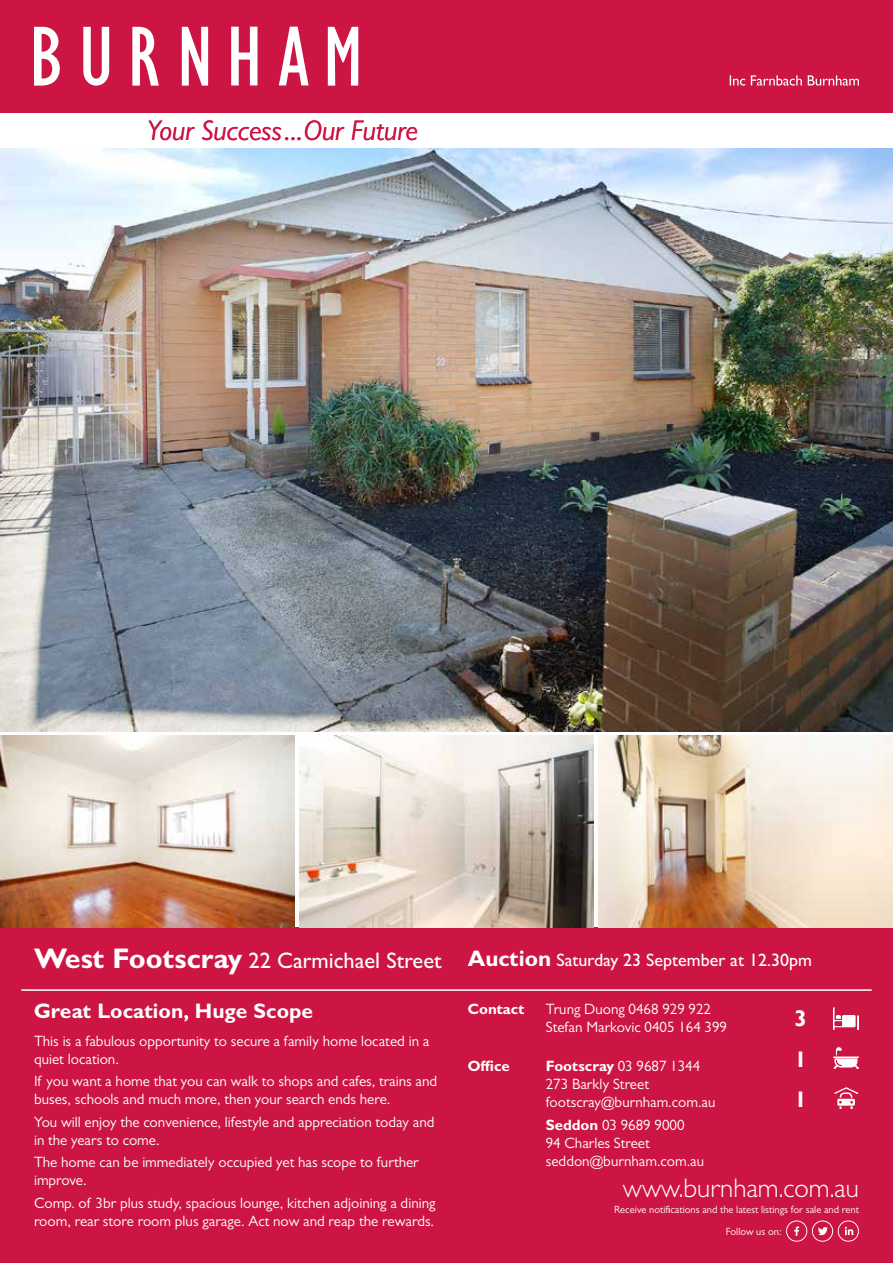
<style>
.page{position:relative;width:893px;height:1263px;background:#fff}
.page>*{position:absolute;margin:0;border:0;box-sizing:border-box;transform-origin:0 0}
.t1{font:italic 28.5px "Gill Sans MT Pro";color:#cd1543}
.t2{font:300 27px "Gill Sans MT Pro";color:#fff}
.t3{font:500 22.5px "Gill Sans MT Pro";color:#fff}
.t4{font:700 22.5px/40.5px "Gill Sans";color:#fff;text-align:justify}
.t5{font:700 21px "Gill Sans MT Pro";color:#fff}
.t6{font:500 18px "Gill Sans MT Pro";color:#fff}
.t7{font:15px/18px "Gill Sans MT Pro";color:#fff}
.t8{font:700 15px "Gill Sans MT Pro";color:#fff}
.t9{font:10.5px/22px "Gill Sans MT Pro";color:#fff}
.s1{font-weight:700;font-size:28.5px}
.s2{font-weight:700;font-size:22.5px}
.s3{font-weight:700}
</style>
<div class="page">
<div style="left:0;top:927px;width:893px;height:336px;background:#cd1543"></div>
<div style="left:0;top:0;width:893px;height:113px;background:#cd1543"></div>
<svg style="left:34px;top:27px;width:26px;height:59px"></svg>
<svg style="left:83px;top:27px;width:26px;height:59px"></svg>
<svg style="left:132px;top:27px;width:27px;height:59px"></svg>
<svg style="left:182px;top:27px;width:26px;height:59px"></svg>
<svg style="left:231px;top:27px;width:26px;height:58px"></svg>
<svg style="left:279px;top:27px;width:30px;height:58px"></svg>
<svg style="left:328px;top:27px;width:30px;height:59px"></svg>
<svg style="left:730px;top:75px;width:129px;height:11px"></svg>
<hr style="left:21px;top:989px;width:851px;height:2px;background:#fff">
<svg style="left:786px;top:1220px;width:73px;height:22px"></svg>
<img style="left:0;top:149px;width:893px;height:582px">
<img style="left:0;top:736px;width:295px;height:191px">
<img style="left:299px;top:736px;width:295px;height:191px">
<img style="left:598px;top:736px;width:295px;height:191px">
<h1 class="t1" style="left:147px;top:114px;width:273px">Your Success...Our Future</h1>
<h3 class="t3" style="left:34px;top:947px;width:409px"><span class="s1">West Footscray</span> 22 Carmichael Street</h3>
<h3 class="t5" style="left:34px;top:998px;width:281px">Great Location, Huge Scope</h3>
<p class="t7" style="left:34px;top:1031px;width:397px">This is a fabulous opportunity to secure a family home located in a quiet location.</p>
<p class="t7" style="left:34px;top:1072px;width:405px">If you want a home that you can walk to shops and cafes, trains and buses, schools and much more, then your search ends here.</p>
<p class="t7" style="left:34px;top:1112px;width:402px">You will enjoy the convenience, lifestyle and appreciation today and in the years to come.</p>
<p class="t7" style="left:34px;top:1153px;width:386px">The home can be immediately occupied yet has scope to further improve.</p>
<p class="t7" style="left:34px;top:1193px;width:403px">Comp. of 3br plus study, spacious lounge, kitchen adjoining a dining room, rear store room plus garage. Act now and reap the rewards.</p>
<p class="t6" style="left:468px;top:949px;width:346px"><span class="s2">Auction</span> Saturday 23 September at 12.30pm</p>
<p class="t8" style="left:468px;top:999px;width:58px">Contact</p>
<p class="t8" style="left:468px;top:1057px;width:44px">Office</p>
<p class="t7" style="left:546px;top:1000px;width:183px">Trung Duong 0468 929 922<br>Stefan Markovic 0405 164 399</p>
<p class="t7" style="left:546px;top:1057px;width:171px"><span class="s3">Footscray</span> 03 9687 1344<br>273 Barkly Street footscray@burnham.com.au</p>
<p class="t7" style="left:546px;top:1116px;width:160px"><span class="s3">Seddon</span> 03 9689 9000<br>94 Charles Street seddon@burnham.com.au</p>
<h3 class="t4" style="left:794px;top:999px;width:14px">3<br>1<br>1</h3>
<h2 class="t2" style="left:623px;top:1172px;width:237px">www.burnham.com.au</h2>
<p class="t9" style="left:726px;top:1198px;width:135px;text-indent:-112px">Receive notifications and the latest listings for sale and rent<br>Follow us on:</p>
</div>
